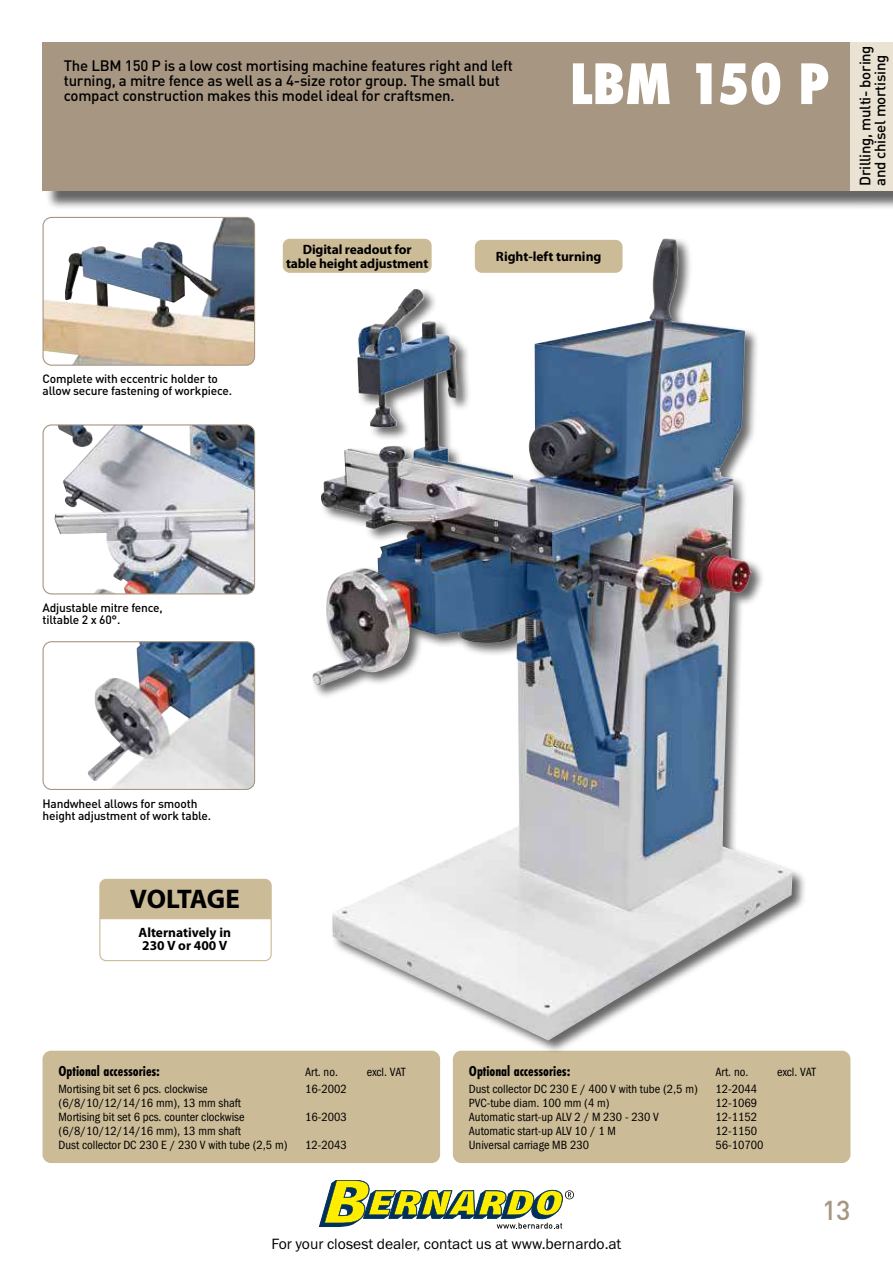
<style>
.page{position:relative;width:893px;height:1263px;background:#fff}
.page>*{position:absolute;margin:0;border:0;box-sizing:border-box;transform-origin:0 0}
.t1{font:800 condensed 54px "Futura";color:#fff}
.t2{font:700 27px "Myriad Pro";letter-spacing:-.015em;color:#000}
.t3{font:500 27px "DIN Pro";color:#a69682}
.t4{font:500 15px/15px "DIN Pro";letter-spacing:-.015em;color:#000}
.t5{font:15px "Franklin Gothic Book ITC";color:#000}
.t6{font:700 15px "Futura PT Cond";color:#000}
.t7{font:700 13.5px/13.5px "Myriad Pro";letter-spacing:-.01em;color:#000}
.t8{font:12px/14.1px "Franklin Gothic Book Cond ITC";color:#000}
.t9{font:500 12px/12px "DIN Pro";letter-spacing:-.015em;color:#000}
</style>
<div class="page">
<div style="left:45px;top:45px;width:848px;height:165px;background:#000;opacity:.6"></div>
<div style="left:43px;top:43px;width:807px;height:148px;background:#a69682"></div>
<div style="left:850px;top:43px;width:43px;height:148px;background:#eae2d2"></div>
<div style="left:43px;top:1051px;width:397px;height:112px;background:#cbbb96;border-radius:9px"></div>
<div style="left:453px;top:1051px;width:397px;height:112px;background:#cbbb96;border-radius:9px"></div>
<img style="left:43px;top:217px;width:212px;height:148px">
<div style="left:43px;top:217px;width:212px;height:149px;border:1px solid #a69682;border-radius:9px"></div>
<img style="left:54px;top:426px;width:201px;height:168px">
<div style="left:43px;top:424px;width:212px;height:170px;border:1px solid #a69682;border-radius:9px"></div>
<img style="left:87px;top:642px;width:168px;height:147px">
<div style="left:43px;top:641px;width:212px;height:149px;border:1px solid #a69682;border-radius:9px"></div>
<div style="left:100px;top:879px;width:171px;height:82px;background:#cbbb96;border-radius:6px"></div>
<div style="left:101px;top:919px;width:169px;height:42px;background:#fff"></div>
<div style="left:99px;top:879px;width:173px;height:82px;border:1px solid #cbbb96;border-radius:6px"></div>
<div style="left:283px;top:239px;width:148px;height:33px;background:#cbbb96;border-radius:6px"></div>
<div style="left:283px;top:239px;width:149px;height:34px;border:1px solid #cbbb96;border-radius:6px"></div>
<div style="left:311px;top:237px;width:496px;height:817px;background:#000;opacity:.6"></div>
<img style="left:312px;top:239px;width:480px;height:801px">
<svg style="left:319px;top:1180px;width:255px;height:49px"></svg>
<p class="t4" style="left:64px;top:57px;width:451px">The LBM 150 P is a low cost mortising machine features right and left turning, a mitre fence as well as a 4-size rotor group. The small but compact construction makes this model ideal for craftsmen.</p>
<h1 class="t1" style="left:570px;top:47px;width:261px">LBM 150 P</h1>
<p class="t7" style="left:286px;top:242px;width:144px;text-align:center">Digital readout for table height adjustment</p>
<p class="t7" style="left:496px;top:250px;width:107px">Right-left turning</p>
<p class="t4" style="left:857px;top:186px;width:142px;rotate:-90deg">Drilling, multi- boring and chisel mortising</p>
<p class="t9" style="left:43px;top:373px;width:191px">Complete with eccentric holder to allow secure fastening of workpiece.</p>
<p class="t9" style="left:43px;top:601px;width:122px">Adjustable mitre fence, tiltable 2 x 60°.</p>
<p class="t9" style="left:43px;top:797px;width:170px">Handwheel allows for smooth height adjustment of work table.</p>
<h2 class="t2" style="left:130px;top:881px;width:112px">VOLTAGE</h2>
<p class="t7" style="left:139px;top:925px;width:94px">Alternatively in<br>230 V or 400 V</p>
<p class="t6" style="left:59px;top:1062px;width:103px">Optional accessories:</p>
<p class="t8" style="left:305px;top:1065px;width:34px">Art. no.</p>
<p class="t8" style="left:367px;top:1065px;width:40px">excl. VAT</p>
<p class="t8" style="left:59px;top:1082px;width:151px">Mortising bit set 6 pcs. clockwise</p>
<p class="t8" style="left:305px;top:1082px;width:43px">16-2002</p>
<p class="t8" style="left:59px;top:1096px;width:188px">(6/8/10/12/14/16 mm), 13 mm shaft<br>Mortising bit set 6 pcs. counter clockwise</p>
<p class="t8" style="left:305px;top:1110px;width:43px">16-2003</p>
<p class="t8" style="left:59px;top:1124px;width:230px">(6/8/10/12/14/16 mm), 13 mm shaft<br>Dust collector DC 230 E / 230 V with tube (2,5 m)</p>
<p class="t8" style="left:305px;top:1138px;width:43px">12-2043</p>
<p class="t6" style="left:469px;top:1062px;width:103px">Optional accessories:</p>
<p class="t8" style="left:715px;top:1065px;width:34px">Art. no.</p>
<p class="t8" style="left:777px;top:1065px;width:40px">excl. VAT</p>
<p class="t8" style="left:469px;top:1082px;width:230px">Dust collector DC 230 E / 400 V with tube (2,5 m)</p>
<p class="t8" style="left:715px;top:1082px;width:43px">12-2044</p>
<p class="t8" style="left:469px;top:1096px;width:142px">PVC-tube diam. 100 mm (4 m)</p>
<p class="t8" style="left:715px;top:1096px;width:43px">12-1069</p>
<p class="t8" style="left:469px;top:1110px;width:192px">Automatic start-up ALV 2 / M 230 - 230 V</p>
<p class="t8" style="left:715px;top:1110px;width:43px">12-1152</p>
<p class="t8" style="left:469px;top:1124px;width:149px">Automatic start-up ALV 10 / 1 M</p>
<p class="t8" style="left:715px;top:1124px;width:43px">12-1150</p>
<p class="t8" style="left:469px;top:1138px;width:122px">Universal carriage MB 230</p>
<p class="t8" style="left:715px;top:1138px;width:50px">56-10700</p>
<p class="t5" style="left:272px;top:1234px;width:351px">For your closest dealer, contact us at www.bernardo.at</p>
<h2 class="t3" style="left:822px;top:1192px;width:30px">13</h2>
</div>
